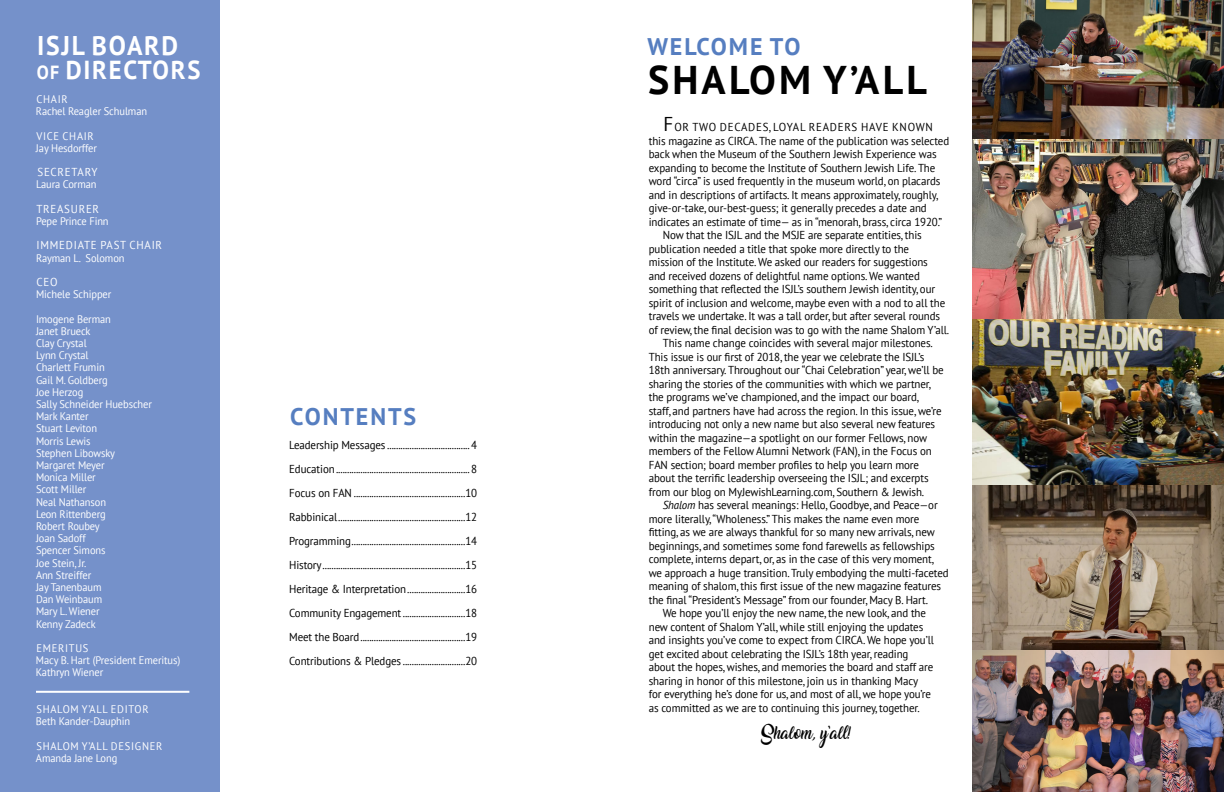
<style>
.page{position:relative;width:1224px;height:792px;background:#fff}
.page>*{position:absolute;margin:0;border:0;box-sizing:border-box;transform-origin:0 0}
.t1{font:700 40px "PT Sans";letter-spacing:.08em;color:#000}
.t2{font:700 27px "PT Sans";letter-spacing:.07em;color:#fff;scale:.95 1}
.t3{font:700 26px "PT Sans";letter-spacing:.07em;color:#fff;scale:.95 1}
.t4{font:700 24px "PT Sans";letter-spacing:.08em;color:#567ec0}
.t5{font:11.5px/24px "PT Sans";letter-spacing:-.01em;color:#000;text-align:justify;scale:.95 1}
.t6{font:11.5px "PT Sans";letter-spacing:.07em;color:#fff;scale:.95 1}
.t7{font:11.5px "PT Sans";letter-spacing:.07em;color:#000;scale:.95 1}
.t8{font:11.5px "Amarillo";letter-spacing:-.01em;color:#000;scale:.95 1}
.t9{font:11px/12.2px "PT Sans";letter-spacing:-.01em;color:#fff;scale:.95 1}
.t10{font:11px/12.2px "PT Sans";letter-spacing:.07em;color:#fff;scale:.95 1}
.s1{font-size:19px}
.s2{font-size:20px}
.s3{font-style:italic}
</style>
<div class="page">
<div style="left:0;top:0;width:220px;height:792px;background:#7591ca"></div>
<img style="left:973px;top:319px;width:251px;height:473px">
<img style="left:973px;top:138px;width:251px;height:181px">
<img style="left:973px;top:0;width:251px;height:138px">
<hr style="left:36px;top:691px;width:153px;height:2px;background:#fff">
<h2 class="t2" style="left:37px;top:28px;width:150px">ISJL BOARD</h2>
<h3 class="t3" style="left:37px;top:53px;width:174px"><span class="s1">OF</span> DIRECTORS</h3>
<p class="t9" style="left:36px;top:93px;width:118px">CHAIR<br>Rachel Reagler Schulman</p>
<p class="t9" style="left:36px;top:129px;width:66px">VICE CHAIR<br>Jay Hesdorffer</p>
<p class="t6" style="left:37px;top:165px;width:65px">SECRETARY</p>
<p class="t9" style="left:36px;top:178px;width:65px">Laura Corman</p>
<p class="t6" style="left:36px;top:201px;width:68px">TREASURER</p>
<p class="t9" style="left:36px;top:215px;width:78px">Pepe Prince Finn</p>
<p class="t6" style="left:36px;top:238px;width:134px">IMMEDIATE PAST CHAIR</p>
<p class="t9" style="left:36px;top:251px;width:95px">Rayman L. Solomon</p>
<p class="t6" style="left:36px;top:275px;width:24px">CEO</p>
<p class="t9" style="left:36px;top:288px;width:81px">Michele Schipper</p>
<p class="t9" style="left:36px;top:312px;width:124px">Imogene Berman<br>Janet Brueck<br>Clay Crystal<br>Lynn Crystal<br>Charlett Frumin<br>Gail M. Goldberg<br>Joe Herzog<br>Sally Schneider Huebscher<br>Mark Kanter<br>Stuart Leviton<br>Morris Lewis<br>Stephen Libowsky<br>Margaret Meyer<br>Monica Miller<br>Scott Miller<br>Neal Nathanson<br>Leon Rittenberg<br>Robert Roubey<br>Joan Sadoff<br>Spencer Simons<br>Joe Stein, Jr.<br>Ann Streiffer<br>Jay Tanenbaum<br>Dan Weinbaum<br>Mary L. Wiener<br>Kenny Zadeck</p>
<p class="t9" style="left:36px;top:642px;width:153px">EMERITUS<br>Macy B. Hart (President Emeritus)<br>Kathryn Wiener</p>
<p class="t9" style="left:36px;top:703px;width:120px">SHALOM Y’ALL EDITOR<br>Beth Kander-Dauphin</p>
<p class="t10" style="left:36px;top:739px;width:134px">SHALOM Y’ALL DESIGNER<br>Amanda Jane Long</p>
<h3 class="t4" style="left:290px;top:400px;width:128px">CONTENTS</h3>
<p class="t5" style="left:289px;top:432px;width:199px">Leadership Messages .....................................4<br>Education............................................................8<br>Focus on FAN ..................................................10<br>Rabbinical.........................................................12<br>Programming...................................................14<br>History................................................................15<br>Heritage &amp; Interpretation..........................16<br>Community Engagement............................18<br>Meet the Board...............................................19<br>Contributions &amp; Pledges ............................20</p>
<h3 class="t4" style="left:647px;top:31px;width:155px">WELCOME TO</h3>
<h1 class="t1" style="left:648px;top:54px;width:281px">SHALOM Y’ALL</h1>
<p class="t7" style="left:664px;top:120px;width:285px"><span class="s2">F</span>OR TWO DECADES, LOYAL READERS HAVE KNOWN</p>
<p class="t5" style="left:649px;top:128px;width:318px">this magazine as CIRCA. The name of the publication was selected</p>
<p class="t5" style="left:649px;top:142px;width:304px">back when the Museum of the Southern Jewish Experience was</p>
<p class="t5" style="left:649px;top:155px;width:303px">expanding to become the Institute of Southern Jewish Life. The</p>
<p class="t5" style="left:649px;top:169px;width:308px">word “circa” is used frequently in the museum world, on placards</p>
<p class="t5" style="left:649px;top:182px;width:306px">and in descriptions of artifacts. It means approximately, roughly,</p>
<p class="t5" style="left:649px;top:196px;width:294px">give-or-take, our-best-guess; it generally precedes a date and</p>
<p class="t5" style="left:649px;top:209px;width:310px">indicates an estimate of time— as in “menorah, brass, circa 1920.”</p>
<p class="t5" style="left:663px;top:223px;width:274px">Now that the ISJL and the MSJE are separate entities, this</p>
<p class="t5" style="left:649px;top:236px;width:276px">publication needed a title that spoke more directly to the</p>
<p class="t5" style="left:649px;top:250px;width:295px">mission of the Institute. We asked our readers for suggestions</p>
<p class="t5" style="left:649px;top:263px;width:287px">and received dozens of delightful name options. We wanted</p>
<p class="t5" style="left:649px;top:277px;width:303px">something that reflected the ISJL’s southern Jewish identity, our</p>
<p class="t5" style="left:649px;top:290px;width:314px">spirit of inclusion and welcome, maybe even with a nod to all the</p>
<p class="t5" style="left:649px;top:304px;width:308px">travels we undertake. It was a tall order, but after several rounds</p>
<p class="t5" style="left:649px;top:317px;width:318px">of review, the final decision was to go with the name Shalom Y’all.</p>
<p class="t5" style="left:663px;top:331px;width:286px">This name change coincides with several major milestones.</p>
<p class="t5" style="left:649px;top:344px;width:292px">This issue is our first of 2018, the year we celebrate the ISJL’s</p>
<p class="t5" style="left:649px;top:358px;width:312px">18th anniversary. Throughout our “Chai Celebration” year, we’ll be</p>
<p class="t5" style="left:649px;top:371px;width:299px">sharing the stories of the communities with which we partner,</p>
<p class="t5" style="left:649px;top:385px;width:286px">the programs we’ve championed, and the impact our board,</p>
<p class="t5" style="left:649px;top:398px;width:310px">staff, and partners have had across the region. In this issue, we’re</p>
<p class="t5" style="left:649px;top:412px;width:303px">introducing not only a new name but also several new features</p>
<p class="t5" style="left:649px;top:425px;width:294px">within the magazine—a spotlight on our former Fellows, now</p>
<p class="t5" style="left:649px;top:439px;width:299px">members of the Fellow Alumni Network (FAN), in the Focus on</p>
<p class="t5" style="left:649px;top:452px;width:286px">FAN section; board member profiles to help you learn more</p>
<p class="t5" style="left:649px;top:466px;width:296px">about the terrific leadership overseeing the ISJL; and excerpts</p>
<p class="t5" style="left:649px;top:479px;width:291px">from our blog on MyJewishLearning.com, Southern &amp; Jewish.</p>
<p class="t5" style="left:663px;top:493px;width:291px"><span class="s3">Shalom</span> has several meanings: Hello, Goodbye, and Peace—or</p>
<p class="t5" style="left:649px;top:506px;width:286px">more literally, “Wholeness.” This makes the name even more</p>
<p class="t5" style="left:649px;top:520px;width:302px">fitting, as we are always thankful for so many new arrivals, new</p>
<p class="t5" style="left:649px;top:533px;width:303px">beginnings, and sometimes some fond farewells as fellowships</p>
<p class="t5" style="left:649px;top:547px;width:302px">complete, interns depart, or, as in the case of this very moment,</p>
<p class="t5" style="left:649px;top:560px;width:317px">we approach a huge transition. Truly embodying the multi-faceted</p>
<p class="t5" style="left:649px;top:574px;width:309px">meaning of shalom, this first issue of the new magazine features</p>
<p class="t5" style="left:649px;top:587px;width:296px">the final “President’s Message” from our founder, Macy B. Hart.</p>
<p class="t5" style="left:663px;top:601px;width:279px">We hope you’ll enjoy the new name, the new look, and the</p>
<p class="t5" style="left:649px;top:614px;width:291px">new content of Shalom Y’all, while still enjoying the updates</p>
<p class="t5" style="left:649px;top:628px;width:302px">and insights you’ve come to expect from CIRCA. We hope you’ll</p>
<p class="t5" style="left:649px;top:641px;width:275px">get excited about celebrating the ISJL’s 18th year, reading</p>
<p class="t5" style="left:649px;top:655px;width:301px">about the hopes, wishes, and memories the board and staff are</p>
<p class="t5" style="left:649px;top:668px;width:285px">sharing in honor of this milestone, join us in thanking Macy</p>
<p class="t5" style="left:649px;top:682px;width:299px">for everything he’s done for us, and most of all, we hope you’re</p>
<p class="t5" style="left:649px;top:695px;width:287px">as committed as we are to continuing this journey, together.</p>
<p class="t8" style="left:761px;top:728px;width:96px">Shalom, y’all!</p>
</div>
